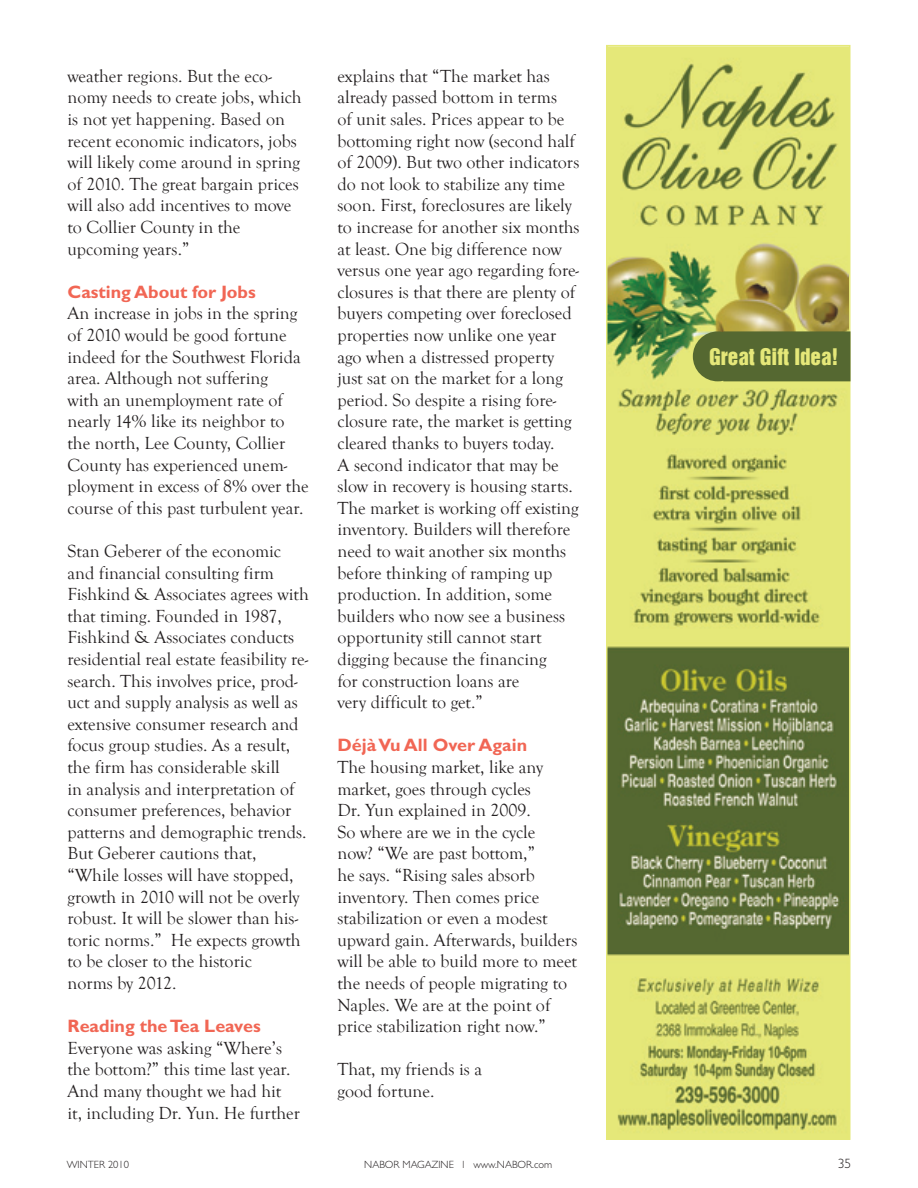
<style>
.page{position:relative;width:918px;height:1188px;background:#fff}
.page>*{position:absolute;margin:0;border:0;box-sizing:border-box;transform-origin:0 0}
.t1{font:21px "Switzerland Inserat";color:#e5e879}
.t2{font:18px/21.6px "Goudy Old Style T";color:#231f20}
.t3{font:700 18px "Gill Sans";color:#f16654}
.t4{font:300 13.5px "Gill Sans";color:#231f20}
.t5{font:300 10.5px "Gill Sans";color:#231f20}
</style>
<div class="page">
<img style="left:609px;top:239px;width:238px;height:898px">
<div style="left:606px;top:45px;width:244px;height:1095px;border:2px solid #e5e879"></div>
<img style="left:610px;top:49px;width:237px;height:187px">
<div style="left:607px;top:46px;width:243px;height:193px;border:2px solid #e5e879"></div>
<div style="left:693px;top:331px;width:157px;height:50px;background:#556831"></div>
<p class="t2" style="left:68px;top:65px;width:235px">weather regions. But the eco&shy;nomy needs to create jobs, which is not yet happening. Based on recent economic indicators, jobs will likely come around in spring of 2010. The great bargain prices will also add incentives to move to Collier County in the upcoming years.”</p>
<p class="t3" style="left:68px;top:281px;width:190px">Casting About for Jobs</p>
<p class="t2" style="left:68px;top:303px;width:243px">An increase in jobs in the spring of 2010 would be good fortune indeed for the Southwest Florida area. Although not suffering<br>with an unemployment rate of nearly 14% like its neighbor to the north, Lee County, Collier<br>County has experienced unem&shy;ployment in excess of 8% over the course of this past turbulent year.</p>
<p class="t2" style="left:68px;top:541px;width:243px">Stan Geberer of the economic and financial consulting firm<br>Fishkind &amp; Associates agrees with that timing. Founded in 1987,<br>Fishkind &amp; Associates conducts residential real estate feasibility re&shy;search. This involves price, prod&shy;uct and supply analysis as well as extensive consumer research and focus group studies. As a result, the firm has considerable skill<br>in analysis and interpretation of consumer preferences, behavior patterns and demographic trends.<br>But Geberer cautions that, “While losses will have stopped, growth in 2010 will not be overly robust. It will be slower than his&shy;toric norms.” He expects growth to be closer to the historic<br>norms by 2012.</p>
<p class="t3" style="left:68px;top:1015px;width:195px">Reading the Tea Leaves</p>
<p class="t2" style="left:68px;top:1037px;width:234px">Everyone was asking “Where’s the bottom?” this time last year.<br>And many thought we had hit it, including Dr. Yun. He further</p>
<p class="t2" style="left:338px;top:65px;width:244px">explains that “The market has already passed bottom in terms<br>of unit sales. Prices appear to be bottoming right now (second half of 2009). But two other indicators do not look to stabilize any time soon. First, foreclosures are likely to increase for another six months at least. One big difference now versus one year ago regarding fore&shy;closures is that there are plenty of buyers competing over foreclosed properties now unlike one year ago when a distressed property just sat on the market for a long period. So despite a rising fore&shy;closure rate, the market is getting cleared thanks to buyers today.<br>A second indicator that may be slow in recovery is housing starts.<br>The market is working off existing inventory. Builders will therefore need to wait another six months before thinking of ramping up production. In addition, some builders who now see a business opportunity still cannot start digging because the financing<br>for construction loans are<br>very difficult to get.”</p>
<p class="t3" style="left:338px;top:735px;width:191px">Déjà Vu All Over Again</p>
<p class="t2" style="left:338px;top:757px;width:242px">The housing market, like any market, goes through cycles<br>Dr. Yun explained in 2009.<br>So where are we in the cycle<br>now? “We are past bottom,”<br>he says. “Rising sales absorb inventory. Then comes price stabilization or even a modest upward gain. Afterwards, builders will be able to build more to meet the needs of people migrating to<br>Naples. We are at the point of price stabilization right now.”</p>
<p class="t2" style="left:338px;top:1059px;width:146px">That, my friends is a good fortune.</p>
<p class="t1" style="left:709px;top:344px;width:131px">Great Gift Idea!</p>
<p class="t5" style="left:67px;top:1159px;width:64px">WINTER 2010</p>
<p class="t5" style="left:364px;top:1159px;width:80px">NABOR MAGAZINE</p>
<p class="t5" style="left:463px;top:1159px;width:51px">L WWW.NABO</p>
<p class="t5" style="left:526px;top:1159px;width:28px">R.COM</p>
<p class="t4" style="left:838px;top:1156px;width:15px">35</p>
</div>
